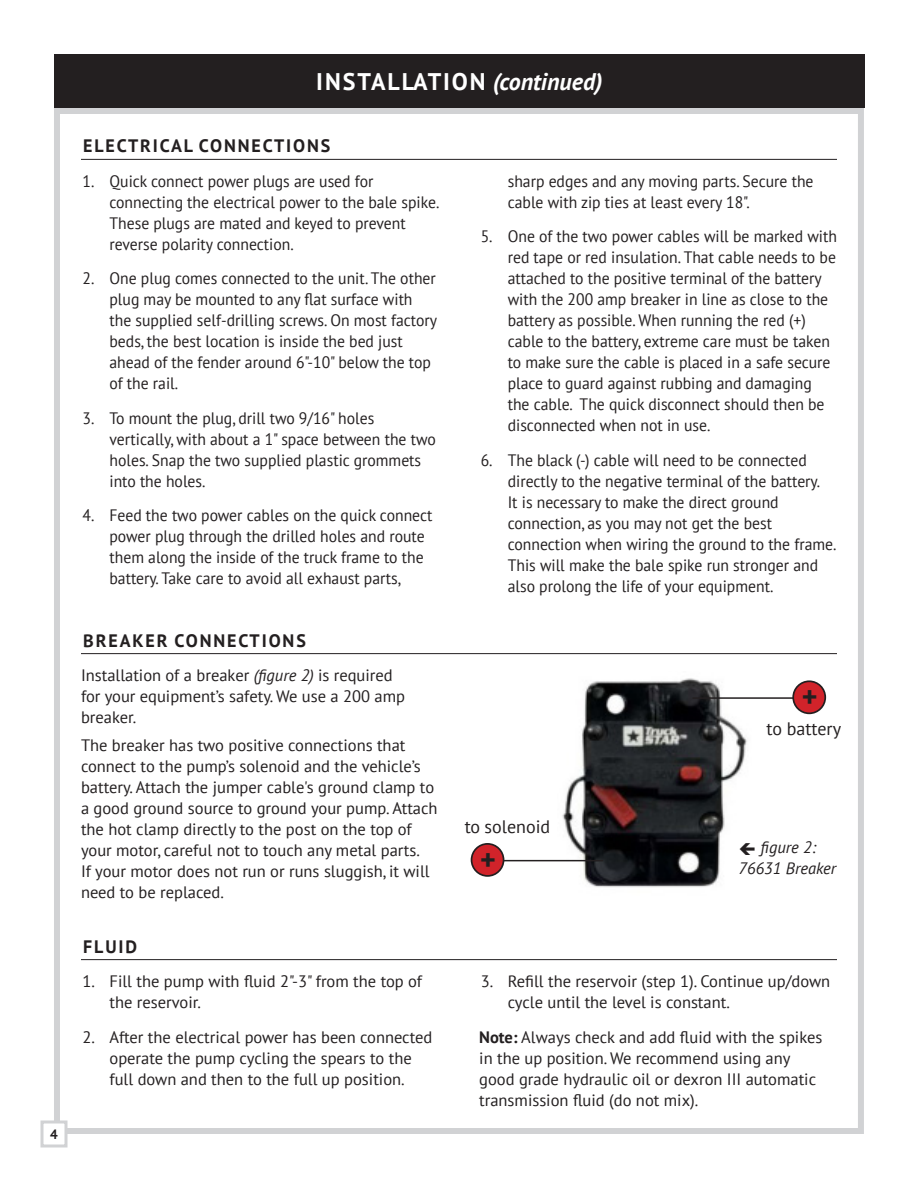
<style>
.page{position:relative;width:918px;height:1188px;background:#fff}
.page>*{position:absolute;margin:0;border:0;box-sizing:border-box;transform-origin:0 0}
.t1{font:700 30px "PT Sans";color:#231f20}
.t2{font:700 24px "PT Sans";letter-spacing:.08em;color:#fff}
.t3{font:700 18px "PT Sans";letter-spacing:.105em;color:#231f20}
.t4{font:18px "PT Sans";color:#231f20}
.t5{font:16.5px/21px "PT Sans";color:#231f20;scale:.95 1}
.t6{font:16.5px/21px "PT Sans";color:#231f20}
.t7{font:italic 16.5px/21px "PT Sans";color:#231f20;text-align:center}
.t8{font:700 13.5px "PT Sans";color:#231f20}
.s1{font-style:italic}
.s2{font-weight:700}
</style>
<div class="page">
<div style="left:54px;top:54px;width:810px;height:54px;background:#231f20"></div>
<div style="left:54px;top:108px;width:810px;height:1026px;border:6px solid #d1d2d4"></div>
<hr style="left:81px;top:159px;width:756px;height:1px;background:#231f20">
<hr style="left:81px;top:653px;width:756px;height:1px;background:#231f20">
<hr style="left:81px;top:959px;width:756px;height:1px;background:#231f20">
<img style="left:557px;top:678px;width:190px;height:209px">
<hr style="left:693px;top:697px;width:115px;height:2px;background:#231f20">
<hr style="left:487px;top:860px;width:116px;height:1px;background:#231f20">
<div style="left:793px;top:681px;width:32px;height:32px;background:#d1232a;border-radius:50%"></div>
<div style="left:792px;top:680px;width:34px;height:34px;border:2px solid #231f20;border-radius:50%"></div>
<div style="left:472px;top:844px;width:32px;height:32px;background:#d1232a;border-radius:50%"></div>
<div style="left:471px;top:843px;width:33px;height:34px;border:2px solid #231f20;border-radius:50%"></div>
<svg style="left:40px;top:1119px;width:29px;height:29px"></svg>
<svg style="left:740px;top:843px;width:7px;height:12px"></svg>
<p class="t8" style="left:50px;top:1129px;width:9px">4</p>
<h2 class="t2" style="left:316px;top:73px;width:288px">INSTALLATION <span class="s1">(continued)</span></h2>
<p class="t3" style="left:83px;top:139px;width:249px">ELECTRICAL CONNECTIONS</p>
<p class="t5" style="left:110px;top:172px;width:349px;text-indent:-27px">1. Quick connect power plugs are used for connecting the electrical power to the bale spike.<br>These plugs are mated and keyed to prevent reverse polarity connection.</p>
<p class="t5" style="left:110px;top:270px;width:346px;text-indent:-27px">2. One plug comes connected to the unit. The other plug may be mounted to any flat surface with the supplied self-drilling screws. On most factory beds, the best location is inside the bed just ahead of the fender around 6"-10" below the top of the rail.</p>
<p class="t5" style="left:110px;top:409px;width:345px;text-indent:-27px">3. To mount the plug, drill two 9/16" holes vertically, with about a 1" space between the two holes. Snap the two supplied plastic grommets into the holes.</p>
<p class="t5" style="left:110px;top:507px;width:341px;text-indent:-27px">4. Feed the two power cables on the quick connect power plug through the drilled holes and route them along the inside of the truck frame to the battery. Take care to avoid all exhaust parts,</p>
<p class="t3" style="left:83px;top:634px;width:224px">BREAKER CONNECTIONS</p>
<p class="t6" style="left:81px;top:666px;width:326px">Installation of a breaker <span class="s1">(figure 2)</span> is required for your equipment’s safety. We use a 200 amp breaker.</p>
<p class="t6" style="left:81px;top:736px;width:358px">The breaker has two positive connections that connect to the pump’s solenoid and the vehicle’s battery. Attach the jumper cable's ground clamp to a good ground source to ground your pump. Attach the hot clamp directly to the post on the top of your motor, careful not to touch any metal parts.<br>If your motor does not run or runs sluggish, it will need to be replaced.</p>
<p class="t3" style="left:83px;top:940px;width:56px">FLUID</p>
<p class="t6" style="left:110px;top:972px;width:314px;text-indent:-27px">1. Fill the pump with fluid 2"-3" from the top of the reservoir.</p>
<p class="t6" style="left:83px;top:1028px;width:351px;text-align:center">2. After the electrical power has been connected operate the pump cycling the spears to the<br>full down and then to the full up position.</p>
<p class="t5" style="left:508px;top:172px;width:323px">sharp edges and any moving parts. Secure the cable with zip ties at least every 18".</p>
<p class="t5" style="left:508px;top:228px;width:348px;text-indent:-27px">5. One of the two power cables will be marked with red tape or red insulation. That cable needs to be attached to the positive terminal of the battery with the 200 amp breaker in line as close to the battery as possible. When running the red (+) cable to the battery, extreme care must be taken to make sure the cable is placed in a safe secure place to guard against rubbing and damaging the cable. The quick disconnect should then be disconnected when not in use.</p>
<p class="t5" style="left:508px;top:451px;width:348px;text-indent:-27px">6. The black (-) cable will need to be connected directly to the negative terminal of the battery.<br>It is necessary to make the direct ground connection, as you may not get the best connection when wiring the ground to the frame.<br>This will make the bale spike run stronger and also prolong the life of your equipment.</p>
<h1 class="t1" style="left:802px;top:686px;width:17px">+</h1>
<p class="t4" style="left:465px;top:821px;width:87px">to solenoid</p>
<h1 class="t1" style="left:480px;top:848px;width:17px">+</h1>
<p class="t4" style="left:766px;top:723px;width:76px">to battery</p>
<p class="t7" style="left:739px;top:837px;width:99px">figure 2:<br>76631 Breaker</p>
<p class="t6" style="left:508px;top:972px;width:324px;text-indent:-27px">3. Refill the reservoir (step 1). Continue up/down cycle until the level is constant.</p>
<p class="t6" style="left:479px;top:1026px;width:345px"><span class="s2">Note:</span> Always check and add fluid with the spikes in the up position. We recommend using any good grade hydraulic oil or dexron III automatic transmission fluid (do not mix).</p>
</div>
